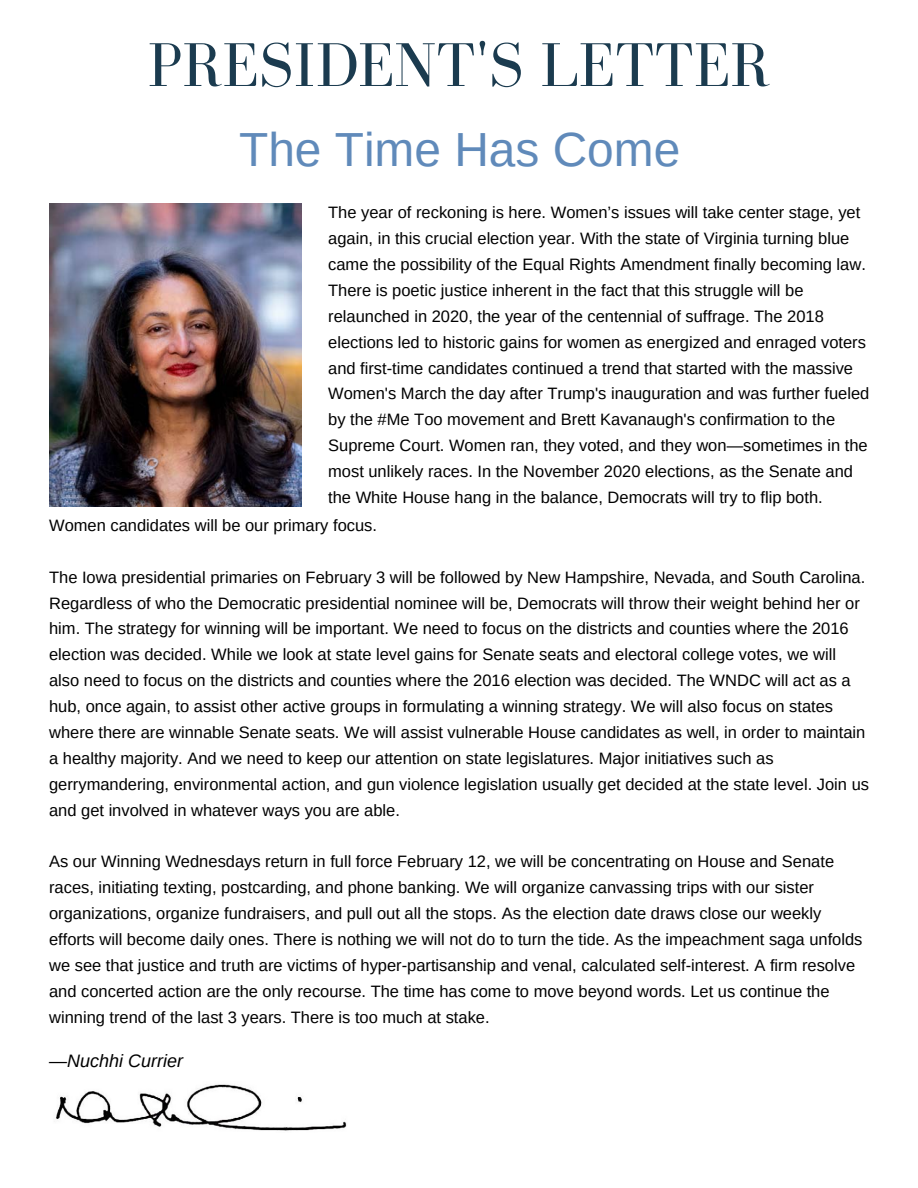
<style>
.page{position:relative;width:918px;height:1188px;background:#fff}
.page>*{position:absolute;margin:0;border:0;box-sizing:border-box;transform-origin:0 0}
.t1{font:63.6px "Bodoni FLF";color:#1b3b4f}
.t2{font:47.85px "Arimo";color:#608aba}
.t3{font:italic 18px "Arimo";color:#000}
.t4{font:16.5px/25.8px "Arimo";color:#000}
</style>
<div class="page">
<img style="left:49px;top:203px;width:253px;height:303px">
<img style="left:56px;top:1084px;width:291px;height:47px">
<h1 class="t1" style="left:148px;top:30px;width:624px">PRESIDENT'S LETTER</h1>
<h2 class="t2" style="left:239px;top:122px;width:443px">The Time Has Come</h2>
<p class="t4" style="left:328px;top:200px;width:543px">The year of reckoning is here. Women’s issues will take center stage, yet again, in this crucial election year. With the state of Virginia turning blue came the possibility of the Equal Rights Amendment finally becoming law.<br>There is poetic justice inherent in the fact that this struggle will be relaunched in 2020, the year of the centennial of suffrage. The 2018 elections led to historic gains for women as energized and enraged voters and first-time candidates continued a trend that started with the massive Women's March the day after Trump's inauguration and was further fueled by the #Me Too movement and Brett Kavanaugh's confirmation to the Supreme Court. Women ran, they voted, and they won—sometimes in the most unlikely races. In the November 2020 elections, as the Senate and the White House hang in the balance, Democrats will try to flip both.</p>
<p class="t4" style="left:49px;top:512px;width:329px">Women candidates will be our primary focus.</p>
<p class="t4" style="left:49px;top:564px;width:822px">The Iowa presidential primaries on February 3 will be followed by New Hampshire, Nevada, and South Carolina.<br>Regardless of who the Democratic presidential nominee will be, Democrats will throw their weight behind her or him. The strategy for winning will be important. We need to focus on the districts and counties where the 2016 election was decided. While we look at state level gains for Senate seats and electoral college votes, we will also need to focus on the districts and counties where the 2016 election was decided. The WNDC will act as a hub, once again, to assist other active groups in formulating a winning strategy. We will also focus on states where there are winnable Senate seats. We will assist vulnerable House candidates as well, in order to maintain a healthy majority. And we need to keep our attention on state legislatures. Major initiatives such as gerrymandering, environmental action, and gun violence legislation usually get decided at the state level. Join us and get involved in whatever ways you are able.</p>
<p class="t4" style="left:49px;top:849px;width:815px">As our Winning Wednesdays return in full force February 12, we will be concentrating on House and Senate races, initiating texting, postcarding, and phone banking. We will organize canvassing trips with our sister organizations, organize fundraisers, and pull out all the stops. As the election date draws close our weekly efforts will become daily ones. There is nothing we will not do to turn the tide. As the impeachment saga unfolds we see that justice and truth are victims of hyper-partisanship and venal, calculated self-interest. A firm resolve and concerted action are the only recourse. The time has come to move beyond words. Let us continue the winning trend of the last 3 years. There is too much at stake.</p>
<p class="t3" style="left:49px;top:1050px;width:135px">—Nuchhi Currier</p>
</div>
